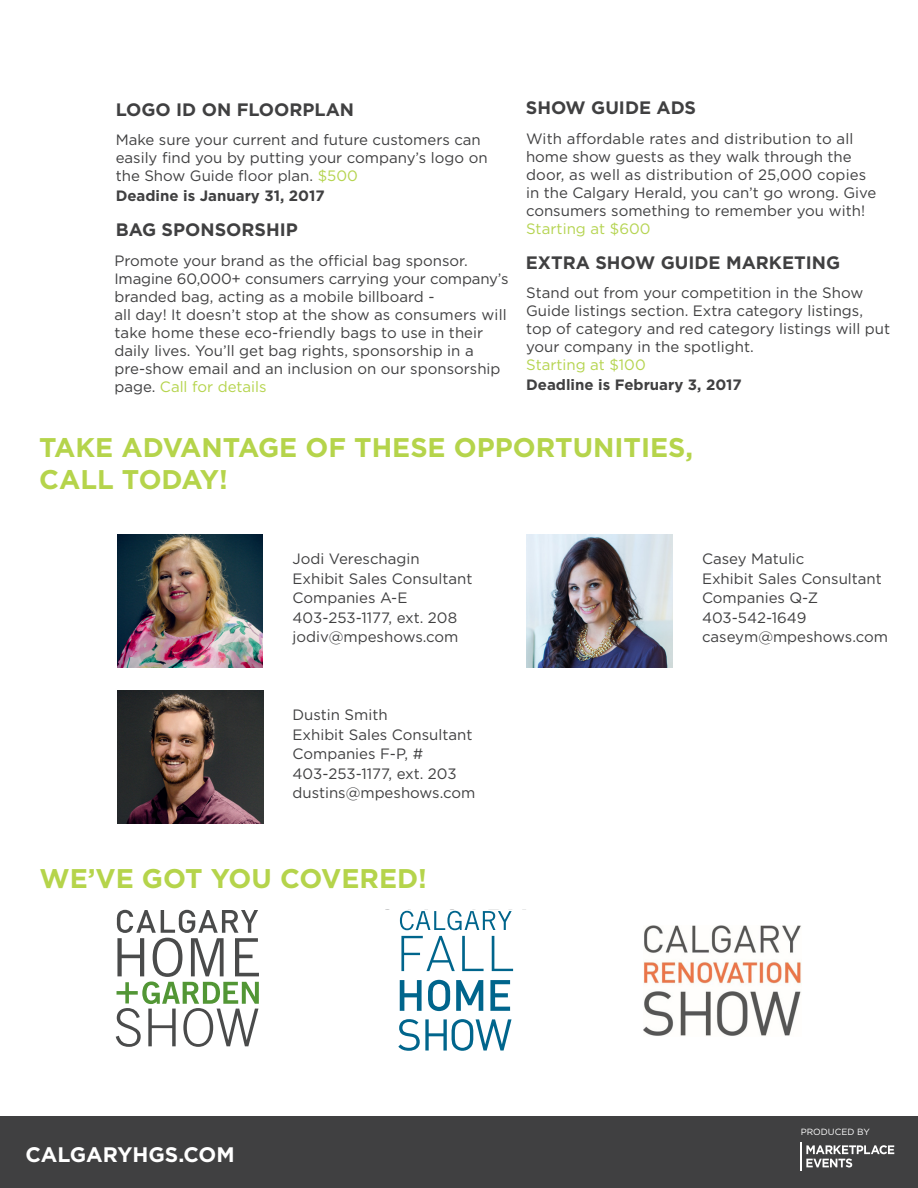
<style>
.page{position:relative;width:918px;height:1188px;background:#fff}
.page>*{position:absolute;margin:0;border:0;box-sizing:border-box;transform-origin:0 0}
.t1{font:700 27px/32.4px "Gotham";color:#b5d44b}
.t2{font:700 21px "Gotham";color:#fff}
.t3{font:700 18px "Gotham";color:#404041}
.t4{font:15px/18px "Gotham";color:#404041}
.t5{font:700 15px "Gotham";color:#404041}
.t6{font:15px "Gotham";color:#b5d44f}
.t7{font:9px "Gotham";color:#fff}
.s1{color:#b5d451}
.s2{color:#b5d44f}
.s3{color:#b5d44d}
</style>
<div class="page">
<div style="left:0;top:1116px;width:918px;height:72px;background:#404041"></div>
<svg style="left:801px;top:1142px;width:93px;height:29px"></svg>
<img style="left:526px;top:535px;width:146px;height:133px">
<img style="left:117px;top:690px;width:146px;height:134px">
<img style="left:117px;top:535px;width:146px;height:133px">
<svg style="left:116px;top:910px;width:143px;height:137px"></svg>
<svg style="left:398px;top:910px;width:116px;height:141px"></svg>
<img style="left:644px;top:926px;width:157px;height:110px">
<p class="t3" style="left:116px;top:97px;width:240px">LOGO ID ON FLOORPLAN</p>
<p class="t3" style="left:526px;top:96px;width:172px">SHOW GUIDE ADS</p>
<p class="t4" style="left:526px;top:129px;width:352px">With affordable rates and distribution to all home show guests as they walk through the door, as well as distribution of 25,000 copies in the Calgary Herald, you can’t go wrong. Give consumers something to remember you with!<br><span class="s1">Starting at $600</span></p>
<p class="t3" style="left:526px;top:251px;width:316px">EXTRA SHOW GUIDE MARKETING</p>
<p class="t4" style="left:526px;top:284px;width:366px">Stand out from your competition in the Show Guide listings section. Extra category listings, top of category and red category listings will put your company in the spotlight.</p>
<p class="t6" style="left:526px;top:355px;width:121px">Starting at $100</p>
<p class="t5" style="left:526px;top:374px;width:217px">Deadline is February 3, 2017</p>
<p class="t4" style="left:116px;top:130px;width:373px">Make sure your current and future customers can easily fi nd you by putting your company’s logo on the Show Guide floor plan. <span class="s2">$500</span></p>
<p class="t5" style="left:116px;top:185px;width:211px">Deadine is January 31, 2017</p>
<p class="t3" style="left:116px;top:218px;width:184px">BAG SPONSORSHIP</p>
<p class="t4" style="left:114px;top:251px;width:396px">Promote your brand as the official bag sponsor.<br>Imagine 60,000+ consumers carrying your company’s branded bag, acting as a mobile billboard -‑</p>
<p class="t4" style="left:114px;top:305px;width:394px">all day! It doesn’t stop at the show as consumers will take home these eco-friendly bags to use in their daily lives. You’ll get bag rights, sponsorship in a pre-show email and an inclusion on our sponsorship page. <span class="s3">Call for details</span></p>
<p class="t1" style="left:39px;top:431px;width:656px">TAKE ADVANTAGE OF THESE OPPORTUNITIES,<br>CALL TODAY!</p>
<p class="t4" style="left:292px;top:550px;width:129px">Jodi Vereschagin</p>
<p class="t4" style="left:292px;top:569px;width:181px;line-height:19.5px">Exhibit Sales Consultant<br>Companies A-E</p>
<p class="t4" style="left:292px;top:608px;width:166px">403-253-1177, ext. 208</p>
<p class="t4" style="left:292px;top:628px;width:168px">jodiv@mpeshows.com</p>
<p class="t4" style="left:702px;top:550px;width:104px">Casey Matulic</p>
<p class="t4" style="left:702px;top:569px;width:181px;line-height:19.5px">Exhibit Sales Consultant<br>Companies Q-Z</p>
<p class="t4" style="left:702px;top:608px;width:106px">403-542-1649</p>
<p class="t4" style="left:702px;top:628px;width:188px">caseym@mpeshows.com</p>
<p class="t4" style="left:292px;top:705px;width:97px">Dustin Smith</p>
<p class="t4" style="left:292px;top:724px;width:181px;line-height:19.5px">Exhibit Sales Consultant<br>Companies F-P, #</p>
<p class="t4" style="left:292px;top:764px;width:166px">403-253-1177, ext. 203</p>
<p class="t4" style="left:292px;top:783px;width:184px">dustins@mpeshows.com</p>
<p class="t1" style="left:39px;top:862px;width:389px">WE’VE GOT YOU COVERED!</p>
<p class="t2" style="left:26px;top:1141px;width:211px">CALGARYHGS.COM</p>
<p class="t7" style="left:801px;top:1126px;width:71px">PRODUCED BY</p>
</div>
